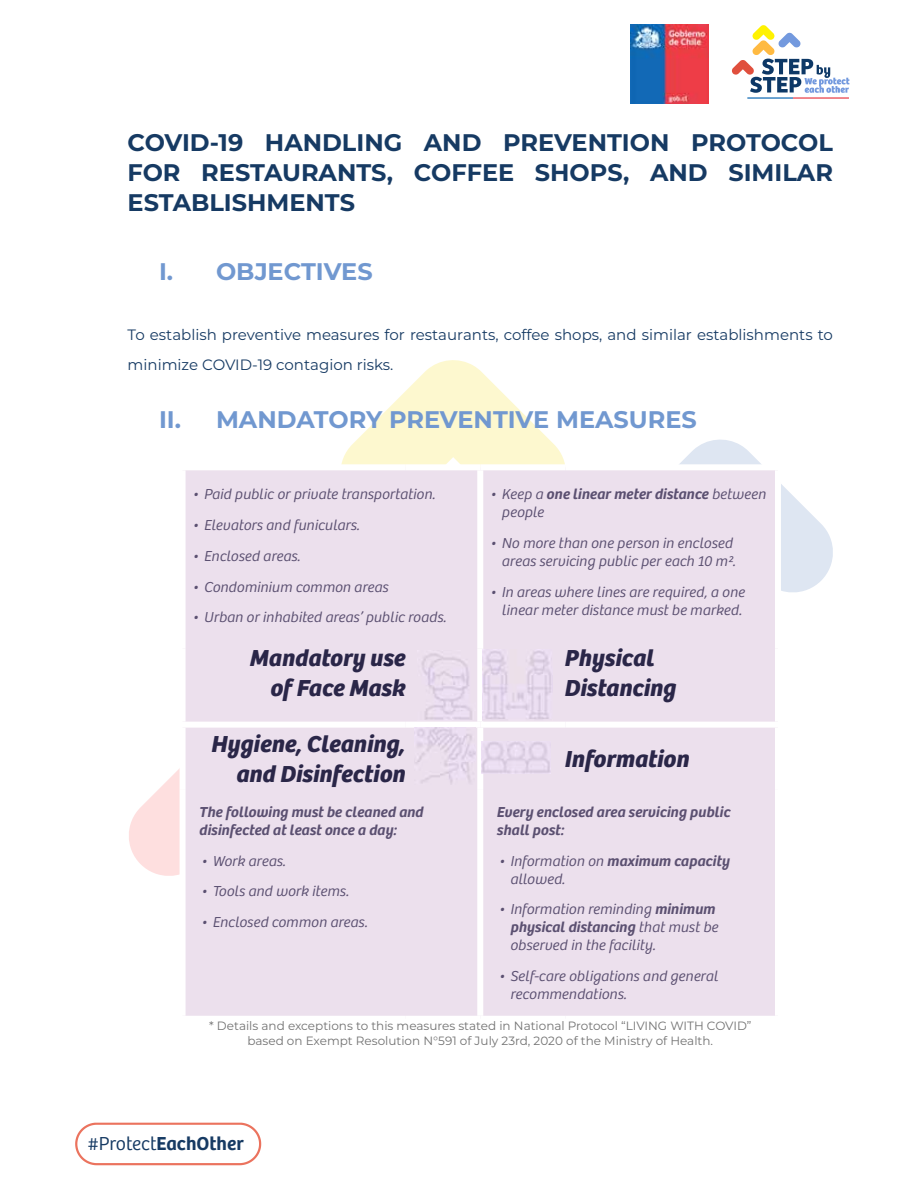
<style>
.page{position:relative;width:918px;height:1188px;background:#fff}
.page>*{position:absolute;margin:0;border:0;box-sizing:border-box;transform-origin:0 0}
.t1{font:700 24px/30px "Montserrat";color:#163a63;text-align:justify}
.t2{font:italic 700 24px/30px "Bree";color:#2a2648;text-align:right}
.t3{font:700 24px "Montserrat";color:#7198d0}
.t4{font:600 19.5px "Bree";color:#163a63}
.t5{font:italic 300 15px/18px "Bree";color:#5b5071}
.t6{font:italic 600 15px/18px "Bree";color:#5b5071}
.t7{font:15px/30px "Montserrat";color:#163a63}
.t8{font:12px/14.4px "Montserrat";color:#727272;text-align:center}
.s1{font-weight:300}
.s2{font-weight:600}
</style>
<div class="page">
<svg style="left:75px;top:1123px;width:186px;height:42px"></svg>
<img style="left:630px;top:24px;width:79px;height:80px">
<svg style="left:732px;top:25px;width:118px;height:74px"></svg>
<svg style="left:341px;top:360px;width:224px;height:104px"></svg>
<svg style="left:680px;top:439px;width:153px;height:154px"></svg>
<svg style="left:129px;top:768px;width:51px;height:108px"></svg>
<div style="left:186px;top:470px;width:589px;height:546px;background:#ece0ed"></div>
<div style="left:477px;top:470px;width:6px;height:178px;background:#fff"></div>
<div style="left:565px;top:464px;width:216px;height:6px;background:#fff"></div>
<div style="left:775px;top:470px;width:6px;height:178px;background:#fff"></div>
<div style="left:477px;top:789px;width:6px;height:227px;background:#fff"></div>
<div style="left:477px;top:648px;width:6px;height:74px;background:#fff"></div>
<div style="left:480px;top:722px;width:85px;height:6px;background:#fff"></div>
<div style="left:565px;top:722px;width:216px;height:6px;background:#fff"></div>
<div style="left:180px;top:722px;width:226px;height:6px;background:#fff"></div>
<div style="left:406px;top:722px;width:74px;height:6px;background:#fff"></div>
<div style="left:477px;top:728px;width:6px;height:61px;background:#fff"></div>
<img style="left:418px;top:651px;width:57px;height:69px">
<img style="left:482px;top:742px;width:69px;height:31px">
<img style="left:415px;top:728px;width:60px;height:57px">
<img style="left:482px;top:650px;width:70px;height:70px">
<h1 class="t1" style="left:128px;top:126px;width:707px">COVID-19 HANDLING AND PREVENTION PROTOCOL FOR RESTAURANTS, COFFEE SHOPS, AND SIMILAR ESTABLISHMENTS</h1>
<h1 class="t3" style="left:159px;top:254px;width:215px">I. OBJECTIVES</h1>
<p class="t7" style="left:128px;top:319px;width:707px">To establish preventive measures for restaurants, coffee shops, and similar establishments to minimize COVID-19 contagion risks.</p>
<h1 class="t3" style="left:159px;top:403px;width:539px">II. MANDATORY PREVENTIVE MEASURES</h1>
<p class="t5" style="left:193px;top:484px;width:245px">• Paid public or private transportation.</p>
<p class="t5" style="left:193px;top:515px;width:169px">• Elevators and funiculars.</p>
<p class="t5" style="left:193px;top:546px;width:110px">• Enclosed areas.</p>
<p class="t5" style="left:193px;top:577px;width:198px">• Condominium common areas</p>
<p class="t5" style="left:193px;top:607px;width:256px">• Urban or inhabited areas’ public roads.</p>
<p class="t6" style="left:502px;top:484px;width:266px;text-indent:-12px"><span class="s1">• Keep a</span> one linear meter distance <span class="s1">between people</span></p>
<p class="t5" style="left:490px;top:533px;width:248px;text-align:right">• No more than one person in enclosed areas servicing public per each 10 m2.</p>
<p class="t5" style="left:490px;top:582px;width:257px;text-align:right">• In areas where lines are required, a one linear meter distance must be marked.</p>
<h1 class="t2" style="left:250px;top:641px;width:157px">Mandatory use of Face Mask</h1>
<h1 class="t2" style="left:565px;top:641px;width:113px;text-align:left">Physical<br>Distancing</h1>
<h1 class="t2" style="left:212px;top:727px;width:196px">Hygiene, Cleaning, and Disinfection</h1>
<h1 class="t2" style="left:565px;top:742px;width:126px">Information</h1>
<p class="t6" style="left:200px;top:802px;width:226px">The following must be cleaned and disinfected at least once a day:</p>
<p class="t5" style="left:201px;top:851px;width:87px">• Work areas.</p>
<p class="t5" style="left:201px;top:881px;width:150px">• Tools and work items.</p>
<p class="t5" style="left:201px;top:912px;width:169px">• Enclosed common areas.</p>
<p class="t6" style="left:497px;top:802px;width:235px">Every enclosed area servicing public shall post:</p>
<p class="t5" style="left:511px;top:851px;width:221px;text-indent:-12px">• Information on <span class="s2">maximum capacity </span>allowed.</p>
<p class="t5" style="left:511px;top:899px;width:210px;text-indent:-12px">• Information reminding <span class="s2">minimum physical distancing</span> that must be observed in the facility.</p>
<p class="t5" style="left:511px;top:966px;width:209px;text-indent:-12px">• Self-care obligations and general recommendations.</p>
<p class="t8" style="left:209px;top:1018px;width:544px">* Details and exceptions to this measures stated in National Protocol “LIVING WITH COVID” based on Exempt Resolution N°591 of July 23rd, 2020 of the Ministry of Health.</p>
<h2 class="t4" style="left:88px;top:1128px;width:157px"><span class="s1">#Protect</span>EachOther</h2>
</div>
